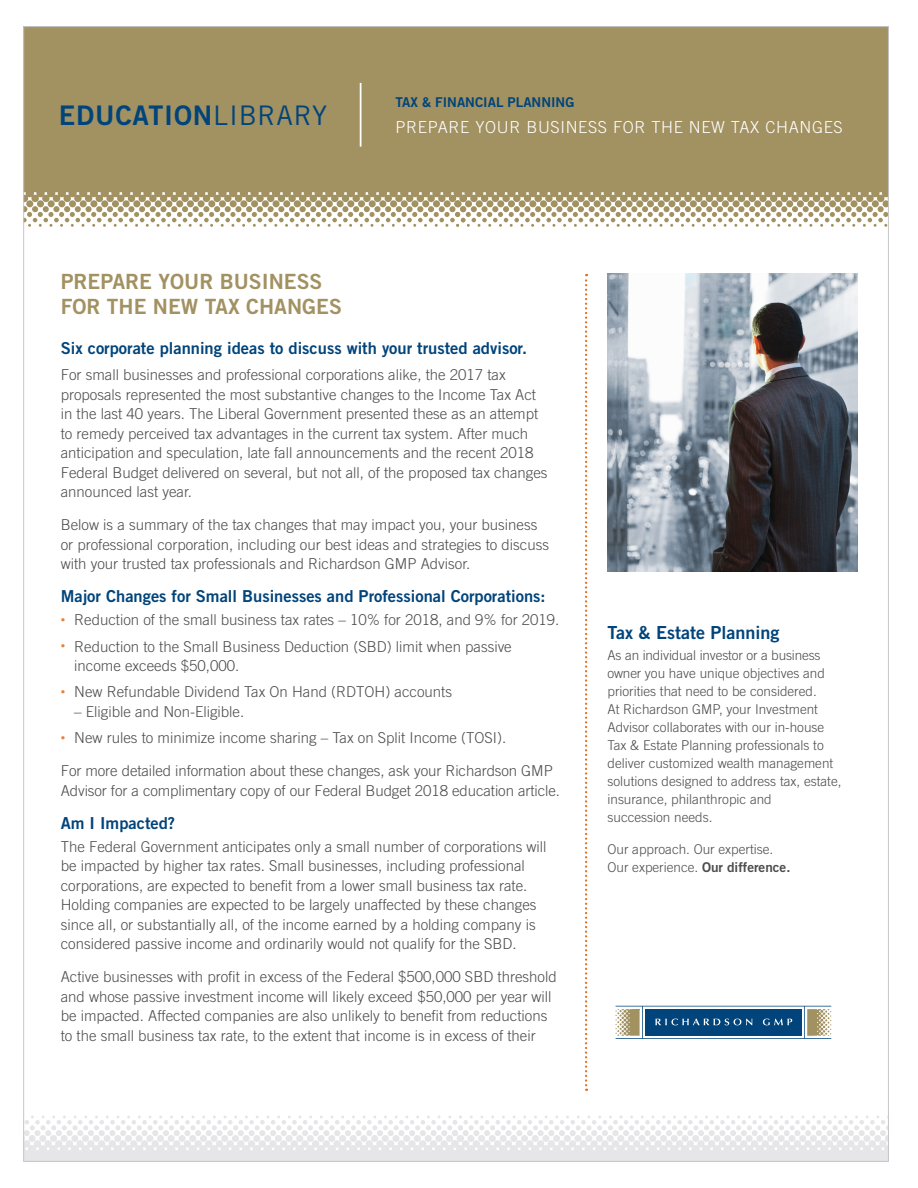
<style>
.page{position:relative;width:918px;height:1188px;background:#fff}
.page>*{position:absolute;margin:0;border:0;box-sizing:border-box;transform-origin:0 0}
.TEP_Header{font:27px "Trade Gothic LT Std Bd 2";letter-spacing:.03em;color:#00447b}
.t1{font:21px/25.2px "Trade Gothic LT Std Bd 2";color:#a29161}
.Right_Column_Header{font:18px "Trade Gothic LT Std Bd 2";color:#00447b}
.Subheader_Level_1{font:16.5px "Trade Gothic LT Std Bd 2";color:#00447b}
.Article_Title{font:300 16.5px "Trade Gothic LT Std";letter-spacing:.04em;color:#fff}
.Body_Paragraph{font:300 15px/19.5px "Trade Gothic LT Std";color:#4b4c4d}
.Right_Column_Body{font:300 13.5px/18px "Trade Gothic LT Std";color:#4b4c4d}
.Library_Section{font:13.5px "Trade Gothic LT Std Bd 2";color:#00447b}
.s1{font-family:"Trade Gothic LT Std"}
.s2{font-size:9px;color:#e8813a}
.s3{font-family:"Trade Gothic LT Std Bd 2";font-weight:400}
</style>
<div class="page">
<svg style="left:25px;top:1116px;width:862px;height:44px"></svg>
<img style="left:608px;top:273px;width:249px;height:299px">
<div style="left:468px;top:153px;width:419px;height:47px;background:#a29161"></div>
<svg style="left:25px;top:200px;width:862px;height:27px"></svg>
<div style="left:26px;top:200px;width:7px;height:7px;background:#a29161;border-radius:50%"></div>
<div style="left:37px;top:200px;width:7px;height:7px;background:#a29161;border-radius:50%"></div>
<div style="left:48px;top:200px;width:7px;height:7px;background:#a29161;border-radius:50%"></div>
<div style="left:25px;top:153px;width:443px;height:49px;background:#a29161"></div>
<div style="left:24px;top:27px;width:864px;height:126px;background:#a29161"></div>
<hr style="left:360px;top:83px;width:2px;height:64px;background:#fff">
<svg style="left:585px;top:274px;width:2px;height:817px"></svg>
<svg style="left:616px;top:1006px;width:215px;height:33px"></svg>
<p class="TEP_Header" style="left:59px;top:98px;width:270px">EDUCATION<span class="s1">LIBRARY</span></p>
<p class="Library_Section" style="left:396px;top:93px;width:180px">TAX &amp; FINANCIAL PLANNING</p>
<p class="Article_Title" style="left:396px;top:117px;width:449px">PREPARE YOUR BUSINESS FOR THE NEW TAX CHANGES</p>
<p class="t1" style="left:61px;top:269px;width:283px">PREPARE YOUR BUSINESS<br>FOR THE NEW TAX CHANGES</p>
<p class="Subheader_Level_1" style="left:61px;top:338px;width:468px">Six corporate planning ideas to discuss with your trusted advisor.</p>
<p class="Body_Paragraph" style="left:61px;top:365px;width:488px">For small businesses and professional corporations alike, the 2017 tax proposals represented the most substantive changes to the Income Tax Act in the last 40 years. The Liberal Government presented these as an attempt to remedy perceived tax advantages in the current tax system. After much anticipation and speculation, late fall announcements and the recent 2018<br>Federal Budget delivered on several, but not all, of the proposed tax changes announced last year.</p>
<p class="Body_Paragraph" style="left:61px;top:515px;width:490px">Below is a summary of the tax changes that may impact you, your business or professional corporation, including our best ideas and strategies to discuss with your trusted tax professionals and Richardson GMP Advisor.</p>
<p class="Subheader_Level_1" style="left:61px;top:586px;width:486px">Major Changes for Small Businesses and Professional Corporations:</p>
<p class="Body_Paragraph" style="left:61px;top:610px;width:500px"><span class="s2">•</span> Reduction of the small business tax rates – 10% for 2018, and 9% for 2019.</p>
<p class="Body_Paragraph" style="left:74px;top:636px;width:439px;text-indent:-14px"><span class="s2">•</span> Reduction to the Small Business Deduction (SBD) limit when passive income exceeds $50,000.</p>
<p class="Body_Paragraph" style="left:61px;top:682px;width:393px"><span class="s2">•</span> New Refundable Dividend Tax On Hand (RDTOH) accounts</p>
<p class="Body_Paragraph" style="left:74px;top:702px;width:172px">– Eligible and Non-Eligible.</p>
<p class="Body_Paragraph" style="left:61px;top:728px;width:447px"><span class="s2">•</span> New rules to minimize income sharing – Tax on Split Income (TOSI).</p>
<p class="Body_Paragraph" style="left:61px;top:761px;width:501px">For more detailed information about these changes, ask your Richardson GMP<br>Advisor for a complimentary copy of our Federal Budget 2018 education article.</p>
<p class="Subheader_Level_1" style="left:61px;top:812px;width:116px">Am I Impacted?</p>
<p class="Body_Paragraph" style="left:61px;top:836px;width:487px">The Federal Government anticipates only a small number of corporations will be impacted by higher tax rates. Small businesses, including professional corporations, are expected to benefit from a lower small business tax rate.<br>Holding companies are expected to be largely unaffected by these changes since all, or substantially all, of the income earned by a holding company is considered passive income and ordinarily would not qualify for the SBD.</p>
<p class="Body_Paragraph" style="left:61px;top:967px;width:497px">Active businesses with profit in excess of the Federal $500,000 SBD threshold and whose passive investment income will likely exceed $50,000 per year will be impacted. Affected companies are also unlikely to benefit from reductions to the small business tax rate, to the extent that income is in excess of their</p>
<p class="Right_Column_Header" style="left:608px;top:621px;width:174px">Tax &amp; Estate Planning</p>
<p class="Right_Column_Body" style="left:608px;top:646px;width:236px">As an individual investor or a business owner you have unique objectives and priorities that need to be considered.<br>At Richardson GMP, your Investment Advisor collaborates with our in-house Tax &amp; Estate Planning professionals to deliver customized wealth management solutions designed to address tax, estate, insurance, philanthropic and<br>succession needs.</p>
<p class="Right_Column_Body" style="left:608px;top:840px;width:185px">Our approach. Our expertise.<br>Our experience. <span class="s3">Our difference.</span></p>
</div>
